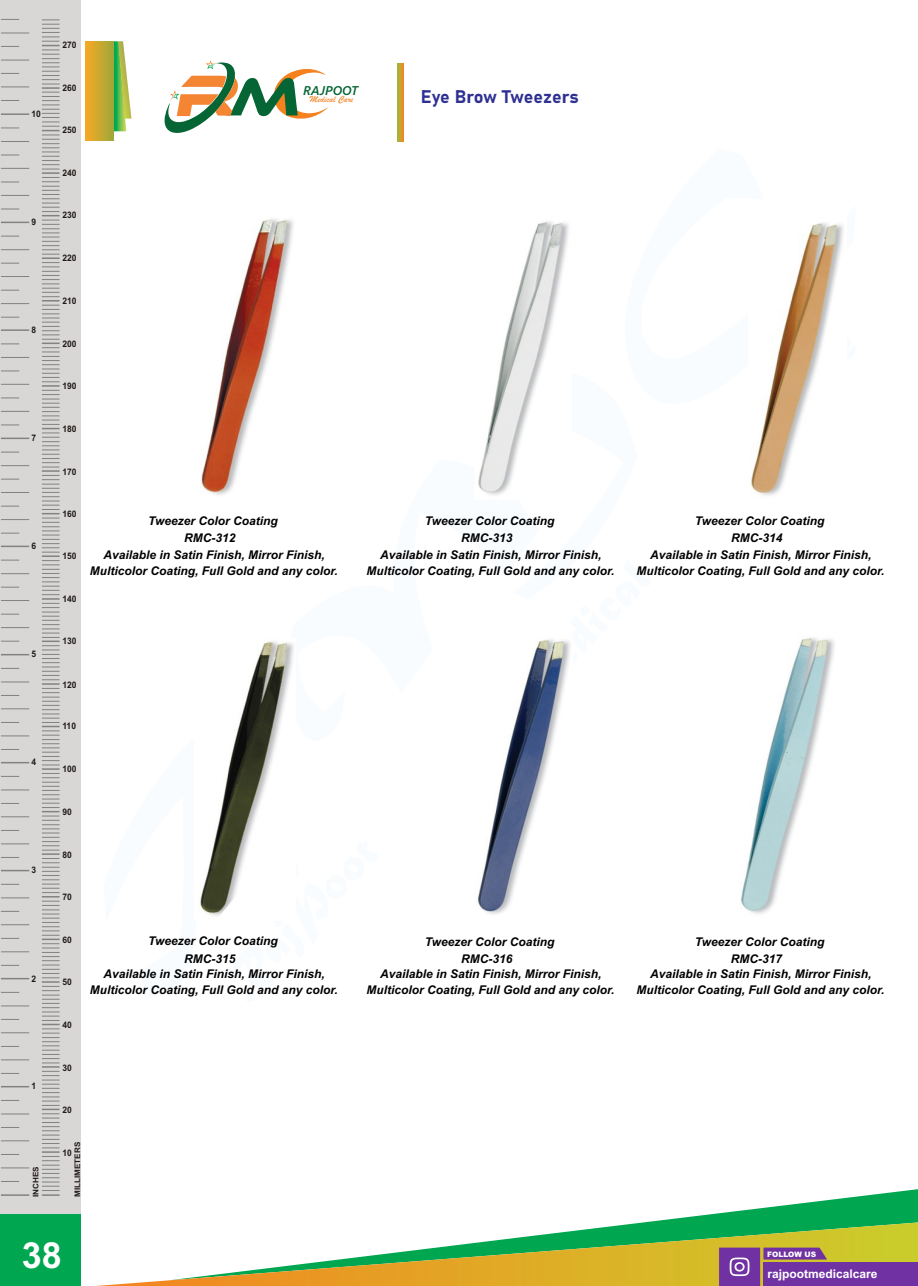
<style>
.page{position:relative;width:918px;height:1286px;background:#fff}
.page>*{position:absolute;margin:0;border:0;box-sizing:border-box;transform-origin:0 0}
.t1{font:700 36px "Arial";color:#fff}
.t2{font:18px "Bahnschrift";color:#2e3092}
.t3{font:italic 600 12.75px "Segoe UI";color:#056535}
.t4{font:italic 700 12px/16.8px "Arial";color:#000;text-align:center}
.t5{font:700 12px "Arial";color:#fff}
.t6{font:9.45px "Brush Script";color:#f5821f}
.t7{font:700 9px "Arial";color:#1f1a17;scale:.94 1}
.t8{font:700 7.65px "Arial";color:#1f1a17;scale:1.06 1}
.t9{font:900 7.5px "Arial";color:#fff}
</style>
<div class="page">
<img style="left:201px;top:218px;width:93px;height:277px">
<img style="left:478px;top:221px;width:91px;height:274px">
<img style="left:751px;top:222px;width:93px;height:274px">
<img style="left:200px;top:641px;width:94px;height:276px">
<img style="left:478px;top:639px;width:92px;height:275px">
<img style="left:741px;top:637px;width:94px;height:277px">
<div style="left:0;top:0;width:80px;height:1215px;background:#d9d6d6"></div>
<svg style="left:1px;top:1194px;width:28px;height:1px"></svg>
<svg style="left:1px;top:1181px;width:18px;height:1px"></svg>
<svg style="left:1px;top:1167px;width:28px;height:1px"></svg>
<svg style="left:1px;top:1154px;width:18px;height:1px"></svg>
<svg style="left:1px;top:1140px;width:28px;height:1px"></svg>
<svg style="left:1px;top:1127px;width:18px;height:1px"></svg>
<svg style="left:1px;top:1113px;width:28px;height:1px"></svg>
<svg style="left:1px;top:1100px;width:18px;height:1px"></svg>
<svg style="left:1px;top:1086px;width:28px;height:1px"></svg>
<svg style="left:1px;top:1073px;width:18px;height:1px"></svg>
<svg style="left:1px;top:1059px;width:28px;height:1px"></svg>
<svg style="left:1px;top:1046px;width:18px;height:1px"></svg>
<svg style="left:1px;top:1032px;width:28px;height:1px"></svg>
<svg style="left:1px;top:1019px;width:18px;height:1px"></svg>
<svg style="left:1px;top:1005px;width:28px;height:1px"></svg>
<svg style="left:1px;top:992px;width:18px;height:1px"></svg>
<svg style="left:1px;top:978px;width:28px;height:1px"></svg>
<svg style="left:1px;top:965px;width:18px;height:1px"></svg>
<svg style="left:1px;top:951px;width:28px;height:1px"></svg>
<svg style="left:1px;top:938px;width:18px;height:1px"></svg>
<svg style="left:1px;top:924px;width:28px;height:1px"></svg>
<svg style="left:1px;top:911px;width:18px;height:1px"></svg>
<svg style="left:1px;top:897px;width:28px;height:1px"></svg>
<svg style="left:1px;top:884px;width:18px;height:1px"></svg>
<svg style="left:1px;top:870px;width:28px;height:1px"></svg>
<svg style="left:1px;top:857px;width:18px;height:1px"></svg>
<svg style="left:1px;top:843px;width:28px;height:1px"></svg>
<svg style="left:1px;top:830px;width:18px;height:1px"></svg>
<svg style="left:1px;top:816px;width:28px;height:1px"></svg>
<svg style="left:1px;top:803px;width:18px;height:1px"></svg>
<svg style="left:1px;top:789px;width:28px;height:1px"></svg>
<svg style="left:1px;top:776px;width:18px;height:1px"></svg>
<svg style="left:1px;top:762px;width:28px;height:1px"></svg>
<svg style="left:1px;top:749px;width:18px;height:1px"></svg>
<svg style="left:1px;top:735px;width:28px;height:1px"></svg>
<svg style="left:1px;top:722px;width:18px;height:1px"></svg>
<svg style="left:1px;top:708px;width:28px;height:1px"></svg>
<svg style="left:1px;top:695px;width:18px;height:1px"></svg>
<svg style="left:1px;top:681px;width:28px;height:1px"></svg>
<svg style="left:1px;top:668px;width:18px;height:1px"></svg>
<svg style="left:1px;top:654px;width:28px;height:1px"></svg>
<svg style="left:1px;top:640px;width:18px;height:1px"></svg>
<svg style="left:1px;top:627px;width:28px;height:1px"></svg>
<svg style="left:1px;top:613px;width:18px;height:1px"></svg>
<svg style="left:1px;top:600px;width:28px;height:1px"></svg>
<svg style="left:1px;top:586px;width:18px;height:1px"></svg>
<svg style="left:1px;top:573px;width:28px;height:1px"></svg>
<svg style="left:1px;top:559px;width:18px;height:1px"></svg>
<hr style="left:1px;top:545px;width:28px;height:2px;background:#828282">
<svg style="left:1px;top:532px;width:18px;height:1px"></svg>
<svg style="left:1px;top:519px;width:28px;height:1px"></svg>
<svg style="left:1px;top:506px;width:18px;height:1px"></svg>
<svg style="left:1px;top:492px;width:28px;height:1px"></svg>
<svg style="left:1px;top:479px;width:18px;height:1px"></svg>
<svg style="left:1px;top:465px;width:28px;height:1px"></svg>
<svg style="left:1px;top:451px;width:18px;height:1px"></svg>
<hr style="left:1px;top:437px;width:28px;height:2px;background:#828282">
<svg style="left:1px;top:424px;width:18px;height:1px"></svg>
<svg style="left:1px;top:411px;width:28px;height:1px"></svg>
<svg style="left:1px;top:397px;width:18px;height:1px"></svg>
<svg style="left:1px;top:384px;width:28px;height:1px"></svg>
<svg style="left:1px;top:370px;width:18px;height:1px"></svg>
<svg style="left:1px;top:357px;width:28px;height:1px"></svg>
<svg style="left:1px;top:343px;width:18px;height:1px"></svg>
<hr style="left:1px;top:329px;width:28px;height:2px;background:#828282">
<svg style="left:1px;top:317px;width:18px;height:1px"></svg>
<svg style="left:1px;top:303px;width:28px;height:1px"></svg>
<svg style="left:1px;top:290px;width:18px;height:1px"></svg>
<svg style="left:1px;top:276px;width:28px;height:1px"></svg>
<svg style="left:1px;top:263px;width:18px;height:1px"></svg>
<svg style="left:1px;top:249px;width:28px;height:1px"></svg>
<svg style="left:1px;top:236px;width:18px;height:1px"></svg>
<svg style="left:1px;top:222px;width:28px;height:1px"></svg>
<svg style="left:1px;top:208px;width:18px;height:1px"></svg>
<svg style="left:1px;top:195px;width:28px;height:1px"></svg>
<svg style="left:1px;top:181px;width:18px;height:1px"></svg>
<svg style="left:1px;top:168px;width:28px;height:1px"></svg>
<svg style="left:1px;top:154px;width:18px;height:1px"></svg>
<svg style="left:1px;top:141px;width:28px;height:1px"></svg>
<svg style="left:1px;top:127px;width:18px;height:1px"></svg>
<hr style="left:1px;top:113px;width:28px;height:2px;background:#828282">
<svg style="left:1px;top:19px;width:18px;height:1px"></svg>
<svg style="left:1px;top:33px;width:28px;height:1px"></svg>
<svg style="left:1px;top:46px;width:18px;height:1px"></svg>
<svg style="left:1px;top:60px;width:28px;height:1px"></svg>
<svg style="left:1px;top:73px;width:18px;height:1px"></svg>
<svg style="left:1px;top:87px;width:28px;height:1px"></svg>
<svg style="left:1px;top:100px;width:18px;height:1px"></svg>
<svg style="left:42px;top:19px;width:18px;height:1176px"></svg>
<div style="left:0;top:1214px;width:81px;height:72px;background:#00a650"></div>
<svg style="left:647px;top:1189px;width:271px;height:33px"></svg>
<svg style="left:96px;top:1222px;width:822px;height:64px"></svg>
<svg style="left:114px;top:41px;width:17px;height:90px"></svg>
<div style="left:86px;top:41px;width:28px;height:100px;background:linear-gradient(to right,#f6a925,#a1a738)"></div>
<svg style="left:164px;top:60px;width:164px;height:73px"></svg>
<svg style="left:398px;top:64px;width:5px;height:77px"></svg>
<div style="left:763px;top:1262px;width:155px;height:24px;background:#7031a2"></div>
<svg style="left:719px;top:1247px;width:108px;height:39px"></svg>
<p class="t7" style="left:32px;top:111px;width:12px">10</p>
<p class="t7" style="left:32px;top:219px;width:7px">9</p>
<p class="t7" style="left:32px;top:326px;width:7px">8</p>
<p class="t7" style="left:32px;top:434px;width:7px">7</p>
<p class="t7" style="left:32px;top:542px;width:7px">6</p>
<p class="t7" style="left:32px;top:651px;width:7px">5</p>
<p class="t7" style="left:32px;top:758px;width:7px">4</p>
<p class="t7" style="left:32px;top:867px;width:7px">3</p>
<p class="t7" style="left:32px;top:975px;width:7px">2</p>
<p class="t7" style="left:32px;top:1082px;width:7px">1</p>
<p class="t8" style="left:33px;top:1197px;width:30px;rotate:-90deg">INCHES</p>
<p class="t7" style="left:62px;top:41px;width:17px">270</p>
<p class="t7" style="left:62px;top:84px;width:17px">260</p>
<p class="t7" style="left:62px;top:126px;width:17px">250</p>
<p class="t7" style="left:62px;top:169px;width:17px">240</p>
<p class="t7" style="left:62px;top:212px;width:17px">230</p>
<p class="t7" style="left:62px;top:255px;width:17px">220</p>
<p class="t7" style="left:62px;top:297px;width:17px">210</p>
<p class="t7" style="left:62px;top:340px;width:17px">200</p>
<p class="t7" style="left:62px;top:383px;width:17px">190</p>
<p class="t7" style="left:62px;top:425px;width:17px">180</p>
<p class="t7" style="left:62px;top:468px;width:17px">170</p>
<p class="t7" style="left:62px;top:510px;width:17px">160</p>
<p class="t7" style="left:62px;top:553px;width:17px">150</p>
<p class="t7" style="left:62px;top:596px;width:17px">140</p>
<p class="t7" style="left:62px;top:638px;width:17px">130</p>
<p class="t7" style="left:62px;top:681px;width:17px">120</p>
<p class="t7" style="left:62px;top:723px;width:16px">110</p>
<p class="t7" style="left:62px;top:765px;width:17px">100</p>
<p class="t7" style="left:62px;top:808px;width:12px">90</p>
<p class="t7" style="left:62px;top:851px;width:12px">80</p>
<p class="t7" style="left:62px;top:893px;width:12px">70</p>
<p class="t7" style="left:62px;top:936px;width:12px">60</p>
<p class="t7" style="left:62px;top:978px;width:12px">50</p>
<p class="t7" style="left:62px;top:1021px;width:12px">40</p>
<p class="t7" style="left:62px;top:1064px;width:12px">30</p>
<p class="t7" style="left:62px;top:1106px;width:12px">20</p>
<p class="t7" style="left:62px;top:1149px;width:12px">10</p>
<p class="t8" style="left:75px;top:1197px;width:53px;rotate:-90deg">MILLIMETERS</p>
<p class="t3" style="left:303px;top:85px;width:57px">RAJPOOT</p>
<p class="t6" style="left:310px;top:96px;width:45px">Medical Care</p>
<h2 class="t2" style="left:421px;top:89px;width:159px">Eye Brow Tweezers</h2>
<p class="t4" style="left:148px;top:514px;width:131px">Tweezer Color Coating</p>
<p class="t4" style="left:90px;top:547px;width:250px">Available in Satin Finish, Mirror Finish,<br>Multicolor Coating, Full Gold and any color.</p>
<p class="t4" style="left:184px;top:530px;width:53px">RMC-312</p>
<p class="t4" style="left:425px;top:514px;width:131px">Tweezer Color Coating</p>
<p class="t4" style="left:367px;top:547px;width:250px">Available in Satin Finish, Mirror Finish,<br>Multicolor Coating, Full Gold and any color.</p>
<p class="t4" style="left:461px;top:530px;width:53px">RMC-313</p>
<p class="t4" style="left:148px;top:933px;width:131px">Tweezer Color Coating</p>
<p class="t4" style="left:90px;top:967px;width:250px;line-height:15.6px">Available in Satin Finish, Mirror Finish,<br>Multicolor Coating, Full Gold and any color.</p>
<p class="t4" style="left:184px;top:951px;width:53px">RMC-315</p>
<p class="t4" style="left:425px;top:934px;width:131px">Tweezer Color Coating</p>
<p class="t4" style="left:367px;top:967px;width:250px;line-height:15.6px">Available in Satin Finish, Mirror Finish,<br>Multicolor Coating, Full Gold and any color.</p>
<p class="t4" style="left:461px;top:951px;width:53px">RMC-316</p>
<h1 class="t1" style="left:22px;top:1242px;width:42px">38</h1>
<p class="t4" style="left:695px;top:514px;width:131px">Tweezer Color Coating</p>
<p class="t4" style="left:637px;top:547px;width:250px">Available in Satin Finish, Mirror Finish,<br>Multicolor Coating, Full Gold and any color.</p>
<p class="t4" style="left:731px;top:530px;width:53px">RMC-314</p>
<p class="t4" style="left:695px;top:934px;width:131px">Tweezer Color Coating</p>
<p class="t4" style="left:637px;top:967px;width:250px;line-height:15.6px">Available in Satin Finish, Mirror Finish,<br>Multicolor Coating, Full Gold and any color.</p>
<p class="t4" style="left:731px;top:951px;width:53px">RMC-317</p>
<p class="t9" style="left:767px;top:1251px;width:50px">FOLLOW US</p>
<p class="t5" style="left:767px;top:1269px;width:111px">rajpootmedicalcare</p>
</div>
